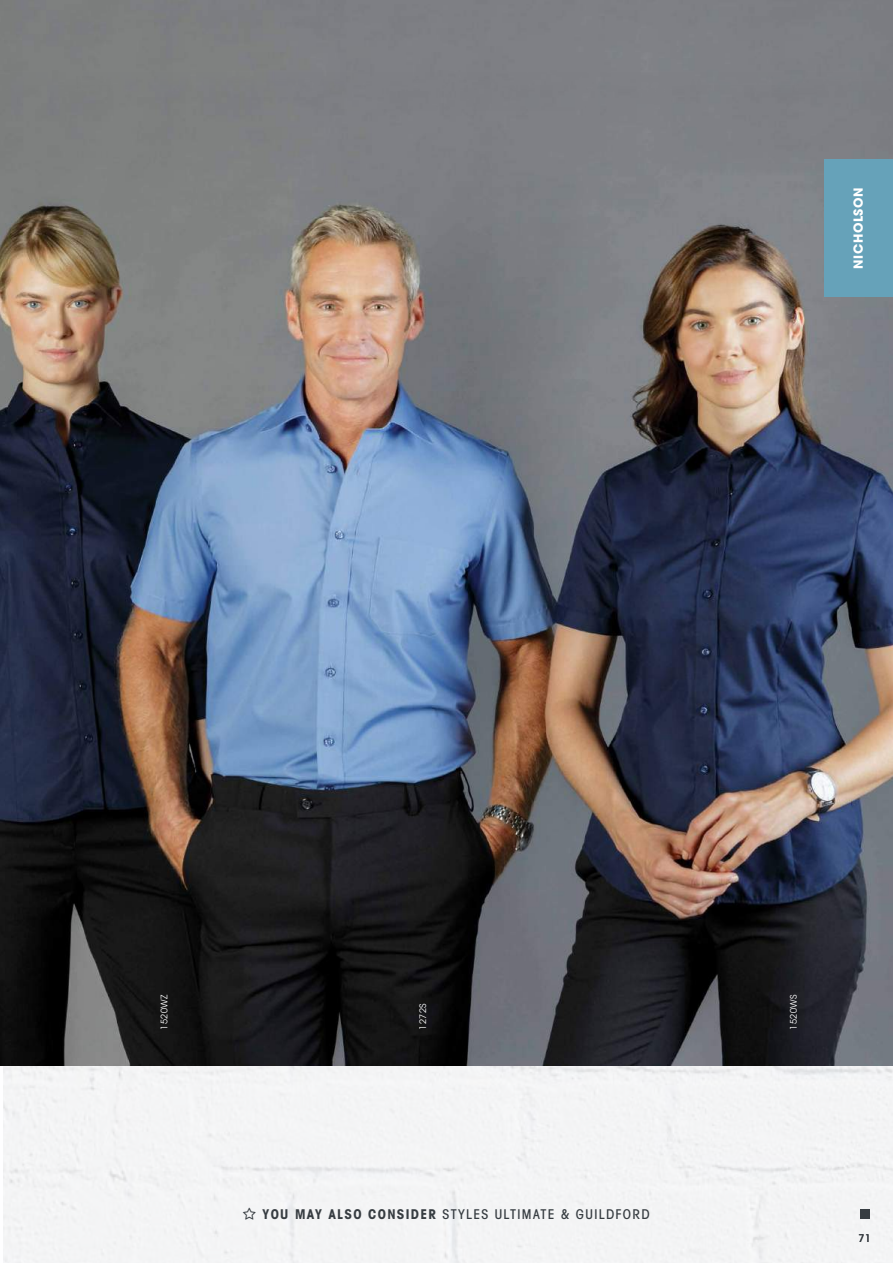
<style>
.page{position:relative;width:893px;height:1263px;background:#fff}
.page>*{position:absolute;margin:0;border:0;box-sizing:border-box;transform-origin:0 0}
.t1{font:500 condensed 13.5px "Avant Garde";letter-spacing:.1em;color:#373d42}
.t2{font:700 12.3px "Avant Garde";letter-spacing:.05em;color:#fff}
.t3{font:500 10.5px "Avant Garde";color:#373d42}
.t4{font:9px "Avant Garde";letter-spacing:.05em;color:#fff}
.s1{font-weight:700}
</style>
<div class="page">
<div style="left:0;top:1065px;width:893px;height:198px;background:#f4f4f5"></div>
<img style="left:0;top:111px;width:893px;height:954px">
<div style="left:825px;top:159px;width:68px;height:137px;background:#66a2b9"></div>
<div style="left:860px;top:1209px;width:10px;height:9px;background:#373d42"></div>
<svg style="left:243px;top:1208px;width:13px;height:12px"></svg>
<p class="t2" style="left:850px;top:269px;width:83px;rotate:-90deg">NICHOLSON</p>
<p class="t4" style="left:159px;top:1029px;width:37px;rotate:-90deg">1520WZ</p>
<p class="t4" style="left:418px;top:1029px;width:28px;rotate:-90deg">1272S</p>
<p class="t4" style="left:788px;top:1029px;width:37px;rotate:-90deg">1520WS</p>
<p class="t1" style="left:263px;top:1206px;width:389px"><span class="s1">YOU MAY ALSO CONSIDER</span> STYLES ULTIMATE &amp; GUILDFORD</p>
<p class="t3" style="left:859px;top:1231px;width:14px">71</p>
</div>
